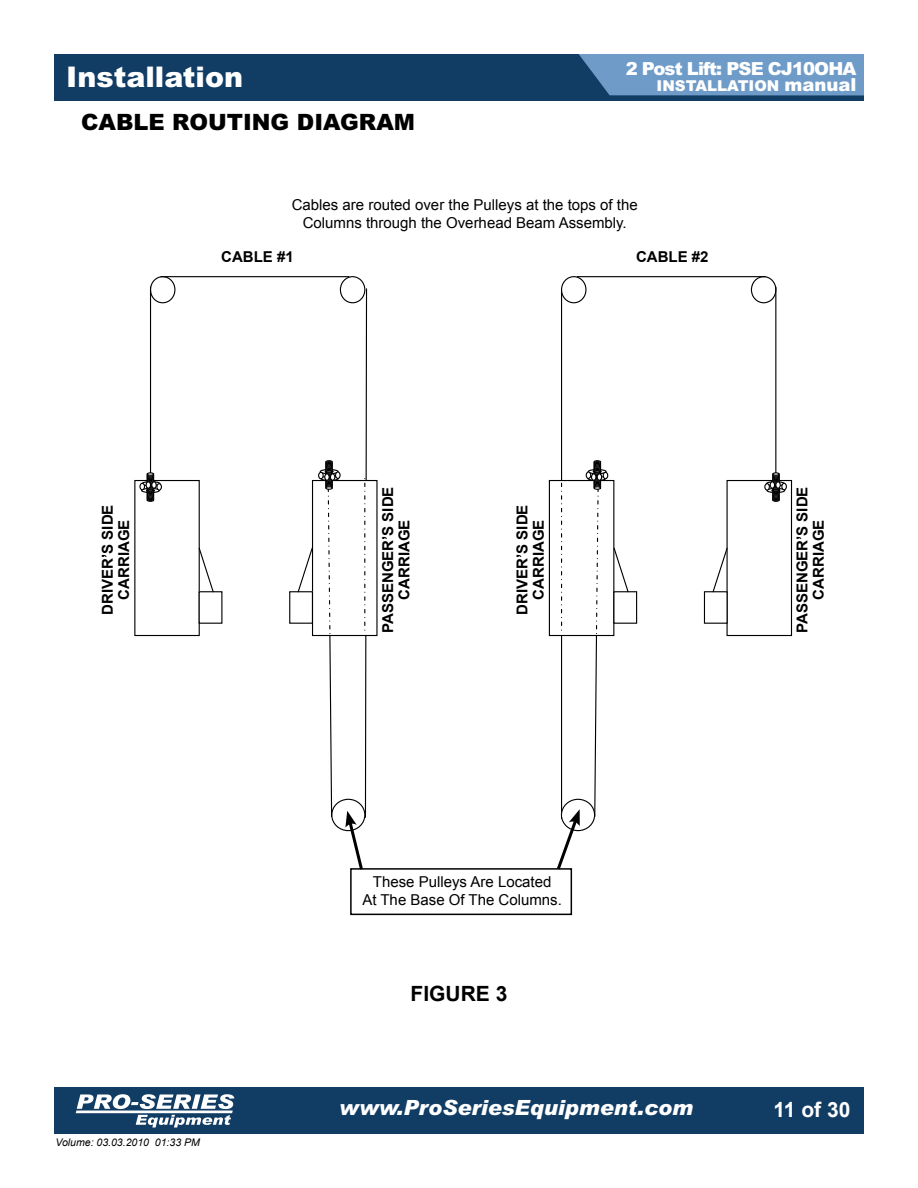
<style>
.page{position:relative;width:918px;height:1188px;background:#fff}
.page>*{position:absolute;margin:0;border:0;box-sizing:border-box;transform-origin:0 0}
.t1{font:900 28.5px "Arial MT Std";color:#fff}
.t2{font:900 22.5px "Arial MT Std";color:#000}
.t3{font:italic 900 21px "Arial MT Std";color:#fff}
.t4{font:700 21px "Arial";color:#000}
.t5{font:700 21px "Arial";color:#fff}
.t6{font:900 18px "Arial MT Std";letter-spacing:-.05em;color:#fff}
.t7{font:15px/18px "Arial";color:#000;text-align:center}
.t8{font:700 15px/16.5px "Arial";color:#000;text-align:center}
.t9{font:900 15px "Arial MT Std";color:#fff}
.t10{font:italic 10.5px "Arial";color:#000}
.s1{font-size:18px}
</style>
<div class="page">
<div style="left:54px;top:54px;width:810px;height:46px;background:#113c64"></div>
<div style="left:579px;top:54px;width:285px;height:41px;background:#6f9bc9"></div>
<div style="left:54px;top:1088px;width:810px;height:46px;background:#113c64"></div>
<div style="left:150px;top:276px;width:25px;height:27px;border:1px solid #000;border-radius:50%"></div>
<svg style="left:160px;top:276px;width:206px;height:12px"></svg>
<svg style="left:149px;top:286px;width:184px;height:351px"></svg>
<div style="left:156px;top:483px;width:6px;height:8px;border:1px solid #000;border-radius:50%"></div>
<div style="left:139px;top:483px;width:6px;height:7px;border:1px solid #000;border-radius:50%"></div>
<svg style="left:140px;top:472px;width:21px;height:30px"></svg>
<div style="left:146px;top:481px;width:5px;height:8px;border:1px solid #000;border-radius:50%"></div>
<svg style="left:198px;top:288px;width:362px;height:349px"></svg>
<div style="left:549px;top:481px;width:65px;height:155px;background:#fff"></div>
<div style="left:549px;top:480px;width:65px;height:156px;border:1px solid #000"></div>
<div style="left:751px;top:276px;width:25px;height:27px;border:1px solid #000;border-radius:50%"></div>
<svg style="left:560px;top:276px;width:206px;height:555px"></svg>
<div style="left:727px;top:480px;width:65px;height:156px;border:1px solid #000"></div>
<svg style="left:561px;top:479px;width:1px;height:155px"></svg>
<svg style="left:594px;top:286px;width:183px;height:532px"></svg>
<div style="left:764px;top:483px;width:6px;height:8px;border:1px solid #000;border-radius:50%"></div>
<div style="left:781px;top:483px;width:6px;height:7px;border:1px solid #000;border-radius:50%"></div>
<svg style="left:765px;top:472px;width:21px;height:30px"></svg>
<div style="left:775px;top:481px;width:6px;height:8px;border:1px solid #000;border-radius:50%"></div>
<svg style="left:586px;top:460px;width:142px;height:175px"></svg>
<div style="left:517px;top:501px;width:30px;height:117px;background:#fff"></div>
<div style="left:382px;top:483px;width:30px;height:153px;background:#fff"></div>
<div style="left:350px;top:868px;width:222px;height:47px;border:2px solid #000"></div>
<svg style="left:319px;top:288px;width:49px;height:585px"></svg>
<svg style="left:554px;top:809px;width:26px;height:64px"></svg>
<svg style="left:76px;top:1094px;width:158px;height:34px"></svg>
<h1 class="t1" style="left:66px;top:59px;width:178px">INSTALLATION</h1>
<h2 class="t2" style="left:81px;top:108px;width:333px">CABLE ROUTI NG DIAG RAM</h2>
<p class="t6" style="left:626px;top:57px;width:114px">2 POST LIFT: PSE</p>
<p class="t6" style="left:768px;top:57px;width:90px">CJ10OHA</p>
<p class="t9" style="left:657px;top:76px;width:201px">INSTALLATION <span class="s1">MANUAL</span></p>
<p class="t7" style="left:292px;top:196px;width:348px">Cables are routed over the Pulleys at the tops of the<br>Columns through the Overhead Beam Assembly.</p>
<p class="t8" style="left:221px;top:249px;width:22px">CABLE</p>
<p class="t8" style="left:277px;top:249px;width:18px">#1</p>
<p class="t8" style="left:636px;top:249px;width:22px">CABLE</p>
<p class="t8" style="left:692px;top:249px;width:18px">#2</p>
<p class="t8" style="left:380px;top:633px;width:148px;rotate:-90deg">PASSENGER’S SIDE<br>CARRIAGE</p>
<p class="t8" style="left:794px;top:633px;width:148px;rotate:-90deg">PASSENGER’S SIDE<br>CARRIAGE</p>
<p class="t8" style="left:100px;top:615px;width:112px;rotate:-90deg">DRIVER’S SIDE<br>CARRIAGE</p>
<p class="t8" style="left:514px;top:615px;width:112px;rotate:-90deg">DRIVER’S SIDE<br>CARRIAGE</p>
<p class="t7" style="left:362px;top:873px;width:201px">These Pulleys Are Located<br>At The Base Of The Columns.</p>
<p class="t10" style="left:56px;top:1136px;width:146px">Volume: 03.03.2010 01:33 PM</p>
<h3 class="t4" style="left:411px;top:980px;width:98px">FIGURE 3</h3>
<h3 class="t3" style="left:339px;top:1095px;width:355px">www.ProSeriesEquipment.com</h3>
<h3 class="t5" style="left:773px;top:1096px;width:79px">11 OF 30</h3>
</div>
